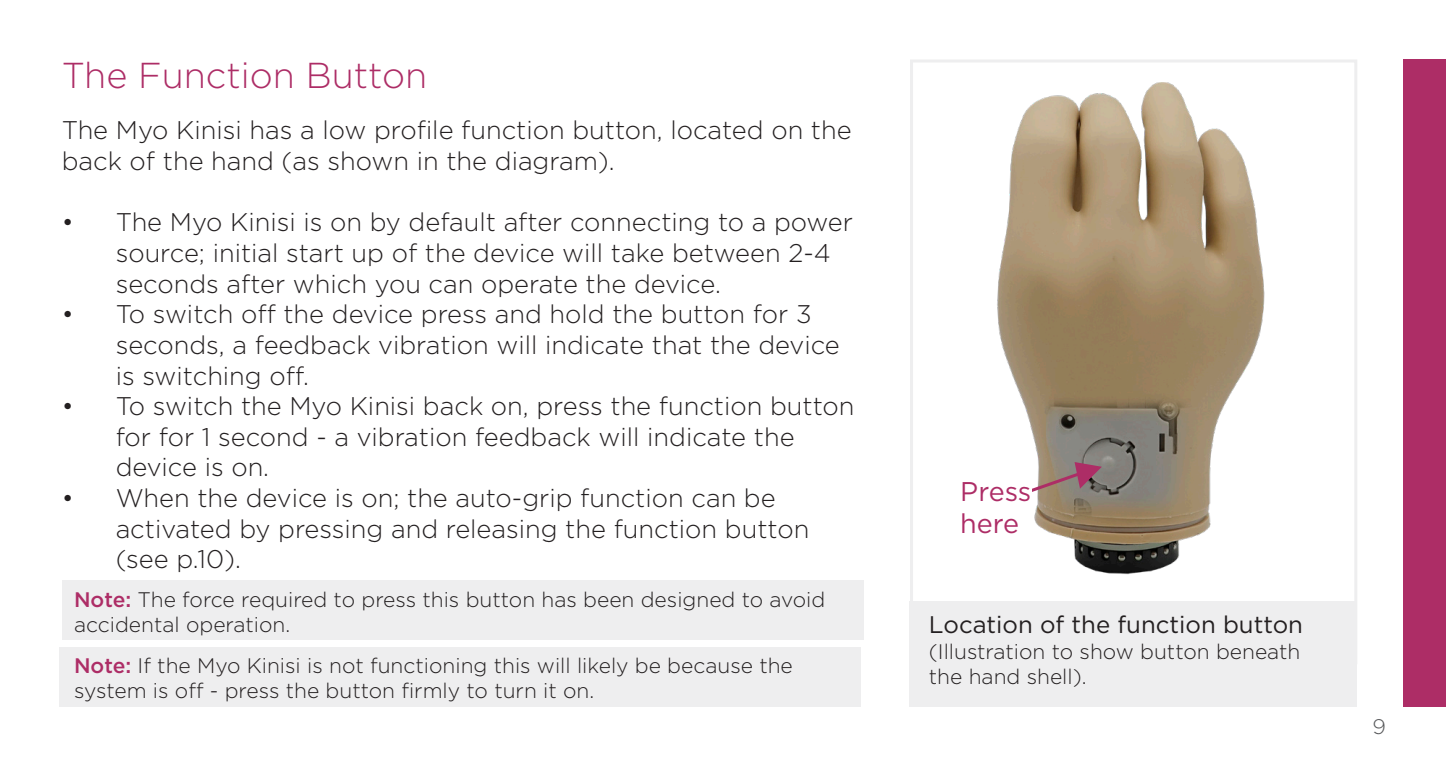
<style>
.page{position:relative;width:1446px;height:766px;background:#fff}
.page>*{position:absolute;margin:0;border:0;box-sizing:border-box;transform-origin:0 0}
.t1{font:300 36px "Gotham";color:#ad2d66}
.t2{font:27px "Gotham";color:#ad2d66}
.t3{font:300 25.5px/30.6px "Gotham";color:#231f20}
.t4{font:24px "Gotham";color:#231f20}
.t5{font:300 21px/25.2px "Gotham";color:#231f20}
.t6{font:300 21px "Gotham";color:#57585a}
.s1{font-weight:500;color:#ad2d66}
</style>
<div class="page">
<div style="left:1403px;top:60px;width:43px;height:646px;background:#ad2d66"></div>
<div style="left:910px;top:59px;width:447px;height:605px;border:3px solid #eeeeef"></div>
<div style="left:909px;top:600px;width:448px;height:106px;background:#eeeeef"></div>
<img style="left:997px;top:83px;width:268px;height:492px">
<svg style="left:997px;top:462px;width:105px;height:42px"></svg>
<div style="left:960px;top:479px;width:72px;height:67px;background:#fff"></div>
<div style="left:62px;top:580px;width:801px;height:59px;background:#eeeeef"></div>
<div style="left:60px;top:647px;width:801px;height:60px;background:#eeeeef"></div>
<p class="t1" style="left:62px;top:53px;width:367px">The Function Button</p>
<p class="t3" style="left:62px;top:114px;width:791px">The Myo Kinisi has a low profile function button, located on the back of the hand (as shown in the diagram).</p>
<p class="t3" style="left:116px;top:206px;width:739px;text-indent:-54px">• The Myo Kinisi is on by default after connecting to a power source; initial start up of the device will take between 2-4 seconds after which you can operate the device.</p>
<p class="t3" style="left:116px;top:298px;width:725px;text-indent:-54px">• To switch off the device press and hold the button for 3 seconds, a feedback vibration will indicate that the device is switching off.</p>
<p class="t3" style="left:116px;top:390px;width:740px;text-indent:-54px">• To switch the Myo Kinisi back on, press the function button for for 1 second - a vibration feedback will indicate the device is on.</p>
<p class="t3" style="left:116px;top:482px;width:695px;text-indent:-54px">• When the device is on; the auto-grip function can be activated by pressing and releasing the function button (see p.10).</p>
<p class="t5" style="left:74px;top:586px;width:753px"><span class="s1">Note:</span> The force required to press this button has been designed to avoid accidental operation.</p>
<p class="t5" style="left:74px;top:651px;width:720px"><span class="s1">Note:</span> If the Myo Kinisi is not functioning this will likely be because the system is off - press the button firmly to turn it on.</p>
<p class="t2" style="left:960px;top:474px;width:72px">Press</p>
<p class="t2" style="left:960px;top:506px;width:60px">here</p>
<p class="t4" style="left:929px;top:609px;width:376px">Location of the function button</p>
<p class="t5" style="left:929px;top:637px;width:373px">(Illustration to show button beneath the hand shell).</p>
<p class="t6" style="left:1372px;top:713px;width:15px">9</p>
</div>
